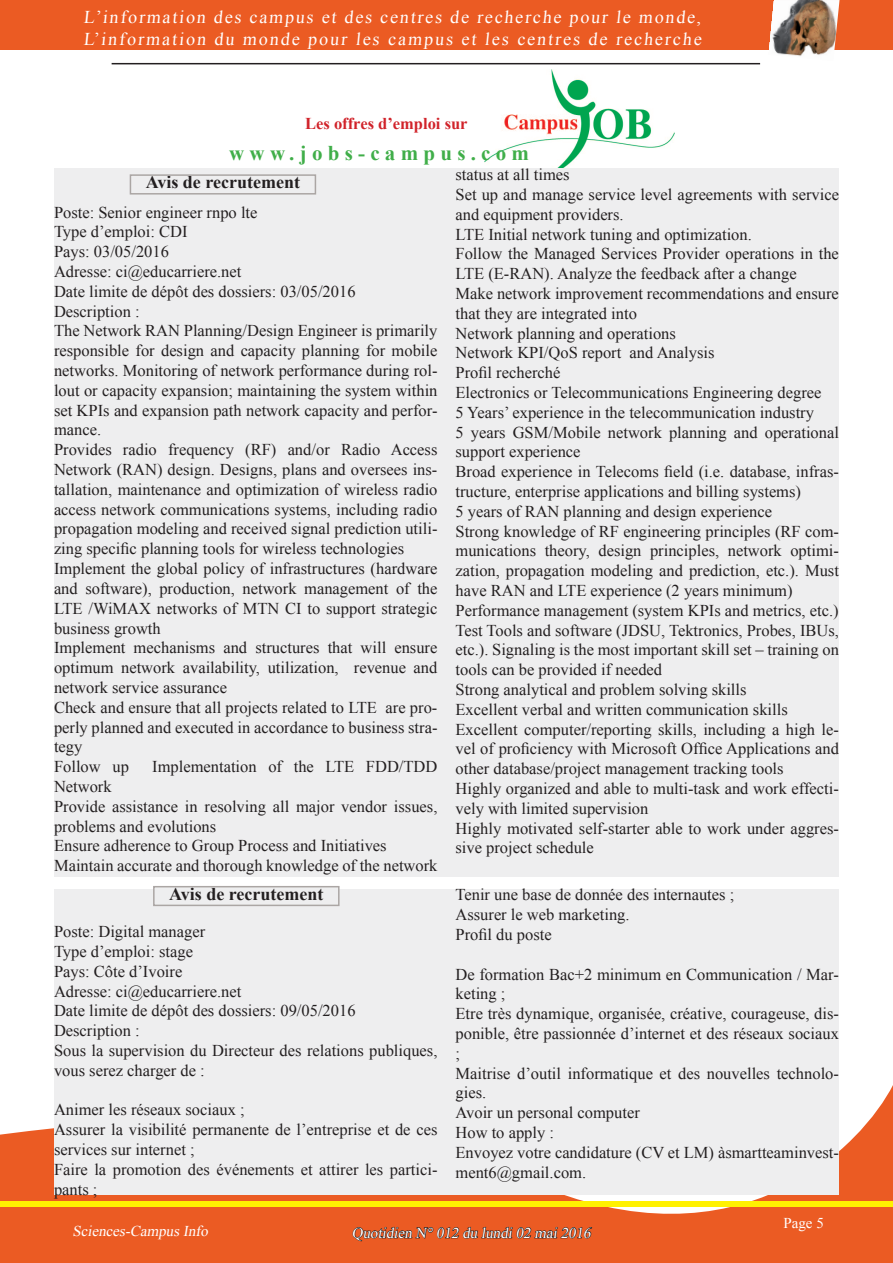
<style>
.page{position:relative;width:893px;height:1263px;background:#fff}
.page>*{position:absolute;margin:0;border:0;box-sizing:border-box;transform-origin:0 0}
.t1{font:700 21px "Times New Roman";letter-spacing:.25em;color:#40ae49}
.t2{font:18px/21.6px "Times New Roman";letter-spacing:.105em;color:#fff}
.t3{font:700 18px "Times New Roman";color:#231f20}
.t4{font:16.5px/19.8px "Times New Roman";color:#231f20}
.t5{font:700 16.5px "Times New Roman";color:#d1232a}
.t6{font:italic 15px "Times New Roman";color:#fff}
.t7{font:15px "Times New Roman";color:#fff}
</style>
<div class="page">
<svg style="left:0;top:1085px;width:893px;height:178px;fill:#eb5b23"></svg>
<hr style="left:112px;top:63px;width:648px;height:1px;background:#231f20">
<svg style="left:352px;top:1226px;width:240px;height:15px"></svg>
<img style="left:485px;top:69px;width:189px;height:100px">
<div style="left:0;top:1201px;width:893px;height:5px;background:#fff101"></div>
<div style="left:0;top:0;width:893px;height:50px;background:#eb5b23"></div>
<img style="left:769px;top:0;width:70px;height:56px">
<div style="left:54px;top:169px;width:785px;height:708px;background:#eeeeef"></div>
<div style="left:130px;top:174px;width:186px;height:21px;border:2px solid #aba6a4"></div>
<div style="left:54px;top:889px;width:785px;height:306px;background:#eeeeef"></div>
<div style="left:153px;top:886px;width:187px;height:20px;border:2px solid #aba6a4"></div>
<p class="t2" style="left:84px;top:6px;width:622px">L’information des campus et des centres de recherche pour le monde,<br>L’information du monde pour les campus et les centres de recherche</p>
<p class="t5" style="left:305px;top:111px;width:164px">Les offres d’emploi sur</p>
<p class="t1" style="left:229px;top:137px;width:301px">www.jobs-campus.com</p>
<p class="t3" style="left:146px;top:169px;width:156px">Avis de recrutement</p>
<p class="t4" style="left:54px;top:202px;width:385px">Poste: Senior engineer rnpo lte<br>Type d’emploi: CDI<br>Pays: 03/05/2016<br>Adresse: ci@educarriere.net<br>Date limite de dépôt des dossiers: 03/05/2016<br>Description :<br>The Network RAN Planning/Design Engineer is primarily responsible for design and capacity planning for mobile networks. Monitoring of network performance during rol&shy;lout or capacity expansion; maintaining the system within set KPIs and expansion path network capacity and perfor&shy;mance.<br>Provides radio frequency (RF) and/or Radio Access Network (RAN) design. Designs, plans and oversees ins&shy;tallation, maintenance and optimization of wireless radio access network communications systems, including radio propagation modeling and received signal prediction utili&shy;zing specific planning tools for wireless technologies Implement the global policy of infrastructures (hardware and software), production, network management of the LTE /WiMAX networks of MTN CI to support strategic business growth<br>Implement mechanisms and structures that will ensure optimum network availability, utilization, revenue and network service assurance<br>Check and ensure that all projects related to LTE are pro&shy;perly planned and executed in accordance to business stra&shy;tegy<br>Follow up</p>
<p class="t4" style="left:152px;top:756px;width:287px">Implementation of the LTE FDD/TDD</p>
<p class="t4" style="left:54px;top:776px;width:385px">Network<br>Provide assistance in resolving all major vendor issues, problems and evolutions<br>Ensure adherence to Group Process and Initiatives Maintain accurate and thorough knowledge of the network</p>
<p class="t3" style="left:169px;top:881px;width:156px">Avis de recrutement</p>
<p class="t4" style="left:54px;top:921px;width:385px">Poste: Digital manager<br>Type d’emploi: stage<br>Pays: Côte d’Ivoire<br>Adresse: ci@educarriere.net<br>Date limite de dépôt des dossiers: 09/05/2016<br>Description :<br>Sous la supervision du Directeur des relations publiques, vous serez charger de :</p>
<p class="t4" style="left:54px;top:1099px;width:385px">Animer les réseaux sociaux ;<br>Assurer la visibilité permanente de l’entreprise et de ces services sur internet ;<br>Faire la promotion des événements et attirer les partici&shy;pants ;</p>
<p class="t4" style="left:455px;top:164px;width:385px">status at all times<br>Set up and manage service level agreements with service and equipment providers.<br>LTE Initial network tuning and optimization.<br>Follow the Managed Services Provider operations in the LTE (E-RAN). Analyze the feedback after a change<br>Make network improvement recommendations and ensure that they are integrated into<br>Network planning and operations<br>Network KPI/QoS report and Analysis<br>Profil recherché<br>Electronics or Telecommunications Engineering degree<br>5 Years’ experience in the telecommunication industry<br>5 years GSM/Mobile network planning and operational support experience<br>Broad experience in Telecoms field (i.e. database, infras&shy;tructure, enterprise applications and billing systems)<br>5 years of RAN planning and design experience<br>Strong knowledge of RF engineering principles (RF com&shy;munications theory, design principles, network optimi&shy;zation, propagation modeling and prediction, etc.). Must have RAN and LTE experience (2 years minimum)<br>Performance management (system KPIs and metrics, etc.)<br>Test Tools and software (JDSU, Tektronics, Probes, IBUs, etc.). Signaling is the most important skill set – training on tools can be provided if needed<br>Strong analytical and problem solving skills<br>Excellent verbal and written communication skills Excellent computer/reporting skills, including a high le&shy;vel of proficiency with Microsoft Office Applications and other database/project management tracking tools<br>Highly organized and able to multi-task and work effecti&shy;vely with limited supervision<br>Highly motivated self-starter able to work under aggres&shy;sive project schedule</p>
<p class="t4" style="left:455px;top:884px;width:280px">Tenir une base de donnée des internautes ;<br>Assurer le web marketing.<br>Profil du poste</p>
<p class="t4" style="left:455px;top:964px;width:385px">De formation Bac+2 minimum en Communication / Mar&shy;keting ;<br>Etre très dynamique, organisée, créative, courageuse, dis&shy;ponible, être passionnée d’internet et des réseaux sociaux ;<br>Maitrise d’outil informatique et des nouvelles technolo&shy;gies.<br>Avoir un personal computer<br>How to apply :<br>Envoyez votre candidature (CV et LM) àsmartteaminvest&shy;ment6@gmail.com.</p>
<p class="t6" style="left:73px;top:1220px;width:140px">Sciences-CampusInfo</p>
<p class="t6" style="left:352px;top:1222px;width:244px">Quotidien N° 012 du lundi02 mai2016</p>
<p class="t7" style="left:783px;top:1212px;width:42px">Page 5</p>
</div>
